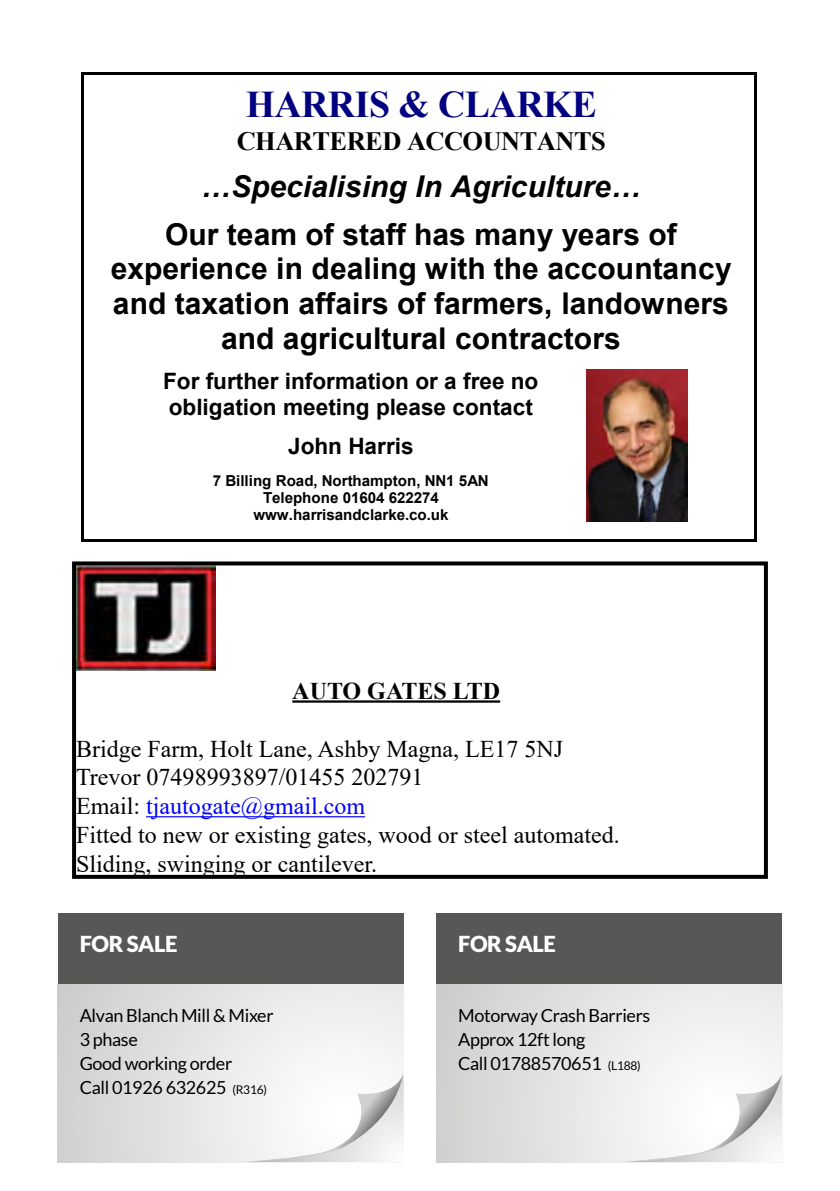
<style>
.page{position:relative;width:840px;height:1191px;background:#fff}
.page>*{position:absolute;margin:0;border:0;box-sizing:border-box;transform-origin:0 0}
.t1{font:700 37.6px "Times New Roman";letter-spacing:-.015em;color:#000080}
.t2{font:700 30px/34.6px "Arial";color:#000;text-align:center}
.t3{font:italic 700 30px "Arial";color:#000}
.t4{font:700 26.4px "Times New Roman";letter-spacing:-.02em;color:#000}
.t5{font:24px/28.8px "Times New Roman";color:#000}
.t6{font:700 24px "Times New Roman";color:#000}
.t7{font:700 22.6px/26px "Arial";color:#000}
.t8{font:900 22px "Lato";letter-spacing:-.02em;color:#fff}
.t9{font:18px/24px "Lato";letter-spacing:-.02em;color:#000}
.t10{font:700 15.2px/17.2px "Arial";letter-spacing:-.005em;color:#000;text-align:center}
.s1{color:#00f}
.s2{font-size:12px}
</style>
<div class="page">
<img style="left:586px;top:369px;width:101px;height:153px">
<hr style="left:84px;top:72px;width:670px;height:3px;background:#000">
<hr style="left:81px;top:75px;width:3px;height:464px;background:#000">
<hr style="left:754px;top:75px;width:2px;height:464px;background:#000">
<hr style="left:84px;top:539px;width:670px;height:3px;background:#000">
<hr style="left:292px;top:700px;width:208px;height:2px;background:#000">
<hr style="left:146px;top:816px;width:219px;height:1px;background:#00f">
<img style="left:77px;top:566px;width:138px;height:104px">
<div style="left:72px;top:561px;width:695px;height:318px;border:4px solid #000"></div>
<div style="left:436px;top:984px;width:345px;height:178px;background:linear-gradient(to right,#d4d4d4,#f9f9f9)"></div>
<div style="left:436px;top:913px;width:345px;height:71px;background:#575756"></div>
<svg style="left:616px;top:1072px;width:165px;height:90px"></svg>
<div style="left:58px;top:984px;width:345px;height:178px;background:linear-gradient(to right,#d4d4d4,#f9f9f9)"></div>
<div style="left:58px;top:913px;width:345px;height:71px;background:#575756"></div>
<svg style="left:238px;top:1072px;width:165px;height:90px"></svg>
<h1 class="t1" style="left:245px;top:78px;width:352px">HARRIS &amp; CLARKE</h1>
<p class="t4" style="left:236px;top:122px;width:370px">CHARTERED ACCOUNTANTS</p>
<p class="t3" style="left:201px;top:166px;width:441px">…Specialising In Agriculture…</p>
<p class="t2" style="left:111px;top:217px;width:622px">Our team of staff has many years of experience in dealing with the accountancy and taxation affairs of farmers, landowners and agricultural contractors</p>
<p class="t7" style="left:163px;top:368px;width:376px">For further information or a free no obligation meeting please contact</p>
<p class="t7" style="left:288px;top:433px;width:127px">John Harris</p>
<p class="t10" style="left:213px;top:472px;width:277px">7 Billing Road, Northampton, NN1 5AN<br>Telephone 01604 622274 www.harrisandclarke.co.uk</p>
<p class="t6" style="left:292px;top:673px;width:209px">AUTO GATES LTD</p>
<p class="t5" style="left:76px;top:733px;width:545px">Bridge Farm, Holt Lane, Ashby Magna, LE17 5NJ Trevor 07498993897/01455 202791<br>Email: <span class="s1">tjautogate@gmail.com<br></span>Fitted to new or existing gates, wood or steel automated.<br>Sliding, swinging or cantilever.</p>
<p class="t8" style="left:80px;top:931px;width:99px">FOR SALE</p>
<p class="t9" style="left:80px;top:1003px;width:195px">Alvan Blanch Mill &amp; Mixer<br>3 phase<br>Good working order<br>Call 01926 632625 <span class="s2">(R316)</span></p>
<p class="t8" style="left:458px;top:931px;width:99px">FOR SALE</p>
<p class="t9" style="left:458px;top:1003px;width:193px">Motorway Crash Barriers<br>Approx 12ft long<br>Call 01788570651 <span class="s2">(L188)</span></p>
</div>
